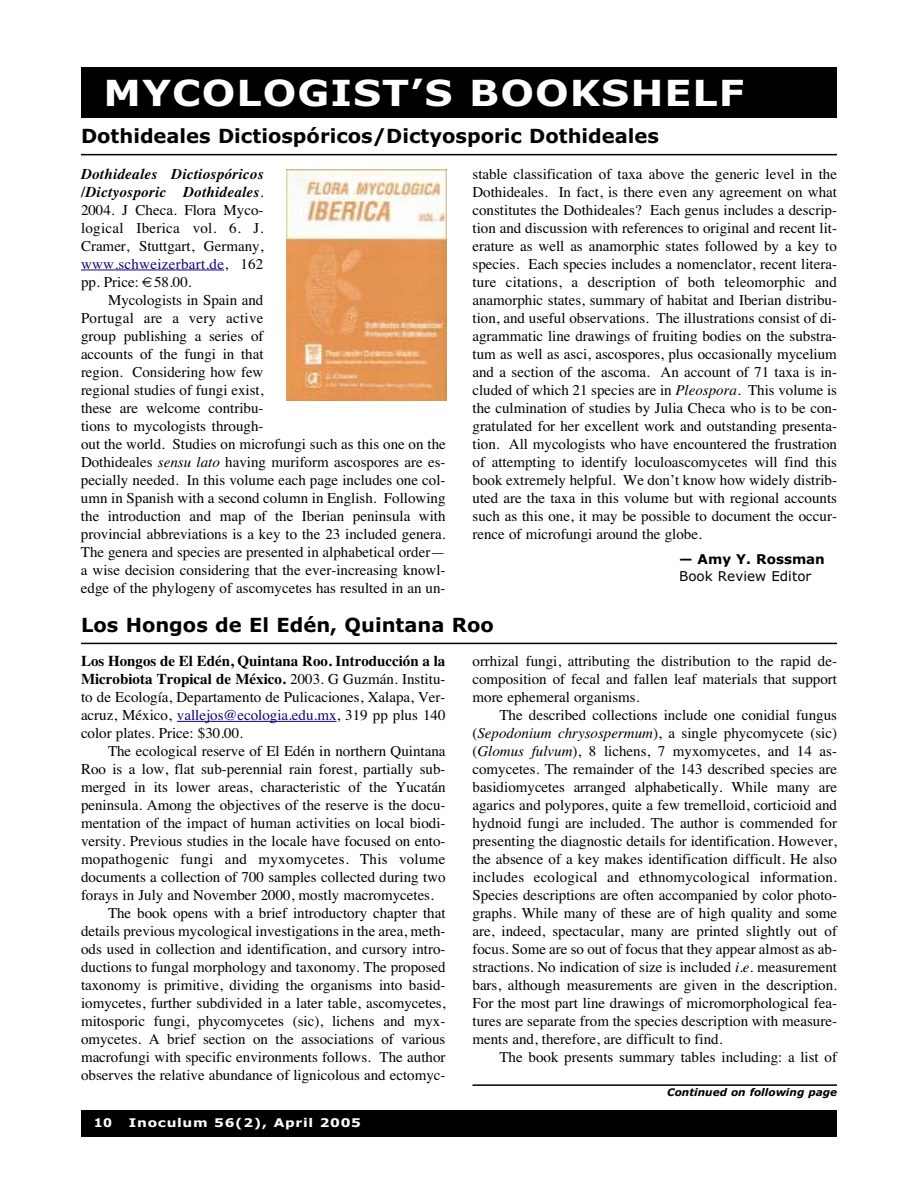
<style>
.page{position:relative;width:918px;height:1188px;background:#fff}
.page>*{position:absolute;margin:0;border:0;box-sizing:border-box;transform-origin:0 0}
.t1{font:700 36px "Verdana";letter-spacing:.025em;color:#fff;scale:1.1 1}
.t2{font:700 19.5px "Verdana";color:#000}
.t3{font:15px/18px "Times";color:#000;text-align:justify}
.t4{font:15px "Times";letter-spacing:.02em;color:#000}
.t5{font:13.5px "Verdana";color:#000}
.t6{font:700 13.5px "Verdana";color:#000}
.t7{font:700 12px "Verdana";letter-spacing:.05em;color:#fff;scale:1.15 1}
.t8{font:700 12px "Verdana";letter-spacing:.05em;color:#fff;scale:1.05 1}
.t9{font:italic 700 10.5px "Verdana";color:#000}
.s1{font-weight:700;font-style:italic}
.s2{font-style:italic}
.s3{color:#13027c}
.s4{font-weight:700}
</style>
<div class="page">
<div style="left:81px;top:1110px;width:756px;height:27px;background:#000"></div>
<div style="left:81px;top:68px;width:756px;height:50px;background:#000"></div>
<hr style="left:177px;top:721px;width:160px;height:1px;background:#13027c">
<hr style="left:81px;top:643px;width:756px;height:1px;background:#000">
<hr style="left:81px;top:270px;width:143px;height:1px;background:#13027c">
<hr style="left:81px;top:154px;width:756px;height:1px;background:#000">
<img style="left:286px;top:170px;width:161px;height:231px">
<hr style="left:472px;top:1084px;width:365px;height:2px;background:#000">
<h1 class="t1" style="left:104px;top:78px;width:584px">MYCOLOGIST’S BOOKSHELF</h1>
<h2 class="t2" style="left:81px;top:129px;width:580px">Dothideales Dictiospóricos/Dictyosporic Dothideales</h2>
<p class="t3" style="left:81px;top:166px;width:184px"><span class="s1">Dothideales Dictiospóricos /Dictyosporic Dothideales</span><span class="s2">.<br></span>2004. J Checa. Flora Myco&shy;logical Iberica vol. 6. J.<br>Cramer, Stuttgart, Germany, <span class="s3">www.schweizerbart.de</span>, 162 pp. Price: €58.00.</p>
<p class="t3" style="left:81px;top:292px;width:366px;text-align:left;text-indent:27px">Mycologists in Spain and<br>Portugal are a very active<br>group publishing a series of<br>accounts of the fungi in that<br>region. Considering how few<br>regional studies of fungi exist,<br>these are welcome contribu-<br>tions to mycologists through-<br>out the world. Studies on microfungi such as this one on the Dothideales <span class="s2">sensu lato</span> having muriform ascospores are es&shy;pecially needed. In this volume each page includes one col&shy;umn in Spanish with a second column in English. Following the introduction and map of the Iberian peninsula with provincial abbreviations is a key to the 23 included genera.<br>The genera and species are presented in alphabetical order— a wise decision considering that the ever-increasing knowl&shy;edge of the phylogeny of ascomycetes has resulted in an un-</p>
<p class="t3" style="left:472px;top:166px;width:366px">stable classification of taxa above the generic level in the Dothideales. In fact, is there even any agreement on what constitutes the Dothideales? Each genus includes a descrip&shy;tion and discussion with references to original and recent lit&shy;erature as well as anamorphic states followed by a key to species. Each species includes a nomenclator, recent litera&shy;ture citations, a description of both teleomorphic and anamorphic states, summary of habitat and Iberian distribu&shy;tion, and useful observations. The illustrations consist of di&shy;agrammatic line drawings of fruiting bodies on the substra&shy;tum as well as asci, ascospores, plus occasionally mycelium and a section of the ascoma. An account of 71 taxa is in&shy;cluded of which 21 species are in <span class="s2">Pleospora</span>. This volume is the culmination of studies by Julia Checa who is to be con&shy;gratulated for her excellent work and outstanding presenta&shy;tion. All mycologists who have encountered the frustration of attempting to identify loculoascomycetes will find this book extremely helpful. We don’t know how widely distrib&shy;uted are the taxa in this volume but with regional accounts such as this one, it may be possible to document the occur&shy;rence of microfungi around the globe.</p>
<p class="t6" style="left:679px;top:554px;width:147px">— Amy Y. Rossman</p>
<p class="t5" style="left:679px;top:571px;width:134px">Book Review Editor</p>
<h2 class="t2" style="left:81px;top:617px;width:414px">Los Hongos de El Edén, Quintana Roo</h2>
<p class="t3" style="left:81px;top:654px;width:366px"><span class="s4">Los Hongos de El Edén, Quintana Roo. Introducción a la Microbiota Tropical de México.</span> 2003. G Guzmán. Institu&shy;to de Ecología, Departamento de Pulicaciones, Xalapa, Ver&shy;acruz, México, <span class="s3">vallejos@ecologia.edu.mx</span>, 319 pp plus 140 color plates. Price: $30.00.</p>
<p class="t3" style="left:108px;top:744px;width:339px">The ecological reserve of El Edén in northern Quintana</p>
<p class="t3" style="left:81px;top:762px;width:366px">Roo is a low, flat sub-perennial rain forest, partially sub-</p>
<p class="t3" style="left:81px;top:780px;width:366px">merged in its lower areas, characteristic of the Yucatán</p>
<p class="t3" style="left:81px;top:798px;width:366px">peninsula. Among the objectives of the reserve is the docu-</p>
<p class="t3" style="left:81px;top:816px;width:366px">mentation of the impact of human activities on local biodi-</p>
<p class="t3" style="left:81px;top:834px;width:366px">versity. Previous studies in the locale have focused on ento-</p>
<p class="t4" style="left:81px;top:854px;width:366px">mopathogenic fungi and myxomycetes. This volume</p>
<p class="t3" style="left:81px;top:870px;width:366px">documents a collection of 700 samples collected during two</p>
<p class="t3" style="left:81px;top:888px;width:354px">forays in July and November 2000, mostly macromycetes.</p>
<p class="t3" style="left:108px;top:906px;width:339px">The book opens with a brief introductory chapter that</p>
<p class="t3" style="left:81px;top:924px;width:366px">details previous mycological investigations in the area, meth-</p>
<p class="t3" style="left:81px;top:942px;width:366px">ods used in collection and identification, and cursory intro-</p>
<p class="t3" style="left:81px;top:960px;width:366px">ductions to fungal morphology and taxonomy. The proposed</p>
<p class="t3" style="left:81px;top:978px;width:366px">taxonomy is primitive, dividing the organisms into basid-</p>
<p class="t3" style="left:81px;top:996px;width:366px">iomycetes, further subdivided in a later table, ascomycetes,</p>
<p class="t3" style="left:81px;top:1014px;width:366px">mitosporic fungi, phycomycetes (sic), lichens and myx-</p>
<p class="t3" style="left:81px;top:1032px;width:366px">omycetes. A brief section on the associations of various</p>
<p class="t3" style="left:81px;top:1050px;width:366px">macrofungi with specific environments follows. The author</p>
<p class="t3" style="left:81px;top:1068px;width:366px">observes the relative abundance of lignicolous and ectomyc-</p>
<p class="t8" style="left:94px;top:1118px;width:19px">10</p>
<p class="t7" style="left:129px;top:1118px;width:203px">Inoculum 56(2), April 2005</p>
<p class="t3" style="left:473px;top:654px;width:366px">orrhizal fungi, attributing the distribution to the rapid de&shy;composition of fecal and fallen leaf materials that support more ephemeral organisms.</p>
<p class="t3" style="left:473px;top:708px;width:366px;text-indent:27px">The described collections include one conidial fungus (<span class="s2">Sepodonium chrysospermum</span>), a single phycomycete (sic) (<span class="s2">Glomus fulvum</span>), 8 lichens, 7 myxomycetes, and 14 as&shy;comycetes. The remainder of the 143 described species are basidiomycetes arranged alphabetically. While many are agarics and polypores, quite a few tremelloid, corticioid and hydnoid fungi are included. The author is commended for presenting the diagnostic details for identification. However, the absence of a key makes identification difficult. He also includes ecological and ethnomycological information.<br>Species descriptions are often accompanied by color photo&shy;graphs. While many of these are of high quality and some are, indeed, spectacular, many are printed slightly out of focus. Some are so out of focus that they appear almost as ab&shy;stractions. No indication of size is included <span class="s2">i.e.</span> measurement bars, although measurements are given in the description.<br>For the most part line drawings of micromorphological fea&shy;tures are separate from the species description with measure&shy;ments and, therefore, are difficult to find.</p>
<p class="t3" style="left:500px;top:1050px;width:339px">The book presents summary tables including: a list of</p>
<p class="t9" style="left:667px;top:1088px;width:171px">Continued on following page</p>
</div>
